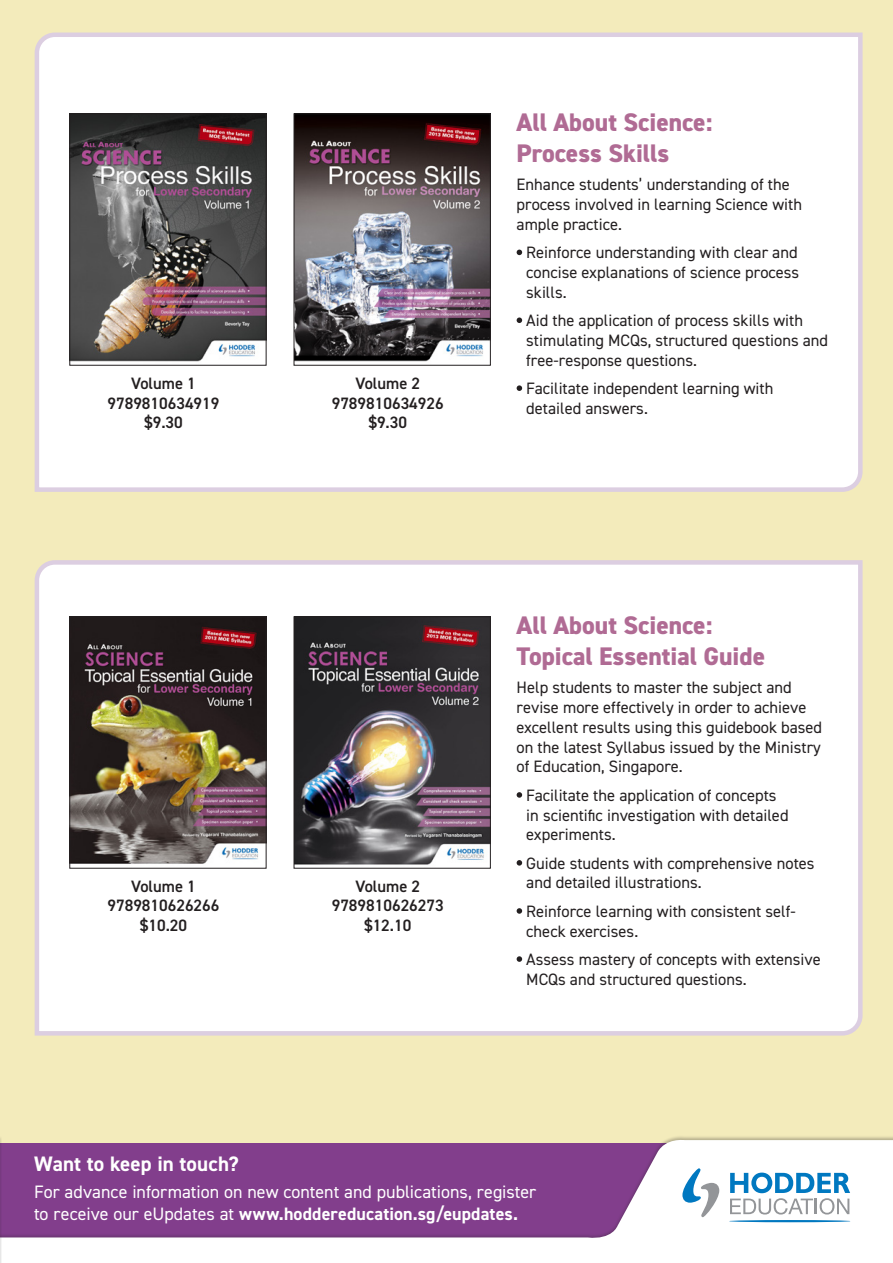
<style>
.page{position:relative;width:893px;height:1263px;background:#fff}
.page>*{position:absolute;margin:0;border:0;box-sizing:border-box;transform-origin:0 0}
.t1{font:800 25.5px/30.6px "DIN2014";color:#b06b94}
.t2{font:700 21px "DIN2014";letter-spacing:.005em;color:#fff}
.t3{font:18px/22.5px "DIN2014";color:#fff}
.t4{font:16.5px/19.8px "DIN2014";color:#231f20}
.t5{font:600 16.5px/19.8px "DIN2014";color:#231f20;text-align:center}
.s1{font-weight:700}
</style>
<div class="page">
<div style="left:0;top:0;width:893px;height:1142px;background:#f3ebbb"></div>
<div style="left:34px;top:32px;width:829px;height:460px;background:#fff"></div>
<div style="left:34px;top:560px;width:829px;height:476px;background:#fff"></div>
<svg style="left:517px;top:250px;width:5px;height:5px"></svg>
<svg style="left:517px;top:317px;width:5px;height:6px"></svg>
<svg style="left:517px;top:385px;width:5px;height:6px"></svg>
<svg style="left:517px;top:792px;width:5px;height:6px"></svg>
<svg style="left:517px;top:860px;width:5px;height:6px"></svg>
<svg style="left:517px;top:908px;width:5px;height:6px"></svg>
<svg style="left:517px;top:956px;width:5px;height:6px"></svg>
<img style="left:72px;top:116px;width:192px;height:247px">
<div style="left:70px;top:114px;width:196px;height:251px;border:1px solid #231f20"></div>
<img style="left:72px;top:618px;width:192px;height:248px">
<div style="left:70px;top:616px;width:196px;height:252px;border:1px solid #231f20"></div>
<img style="left:296px;top:116px;width:193px;height:247px">
<div style="left:294px;top:114px;width:197px;height:251px;border:1px solid #231f20"></div>
<img style="left:296px;top:618px;width:193px;height:248px">
<div style="left:294px;top:616px;width:197px;height:252px;border:1px solid #231f20"></div>
<svg style="left:2px;top:1137px;width:891px;height:101px;fill:#823e8c"></svg>
<svg style="left:730px;top:1172px;width:120px;height:42px"></svg>
<svg style="left:682px;top:1168px;width:37px;height:49px"></svg>
<hr style="left:729px;top:1220px;width:121px;height:2px;background:#0078c0;border-radius:50%">
<hr style="left:0;top:1135px;width:2px;height:128px;background:#231f20;opacity:.3">
<svg style="left:0;top:1137px;width:1px;height:126px"></svg>
<p class="t5" style="left:108px;top:373px;width:113px">Volume 1<br>9789810634919 $9.30</p>
<p class="t5" style="left:108px;top:876px;width:113px">Volume 1<br>9789810626266 $10.20</p>
<p class="t5" style="left:332px;top:373px;width:113px">Volume 2<br>9789810634926 $9.30</p>
<p class="t1" style="left:517px;top:107px;width:197px">All About Science:<br>Process Skills</p>
<p class="t4" style="left:517px;top:174px;width:287px">Enhance students’ understanding of the process involved in learning Science with ample practice.</p>
<p class="t4" style="left:526px;top:242px;width:274px;text-align:justify">Reinforce understanding with clear and concise explanations of science process skills.</p>
<p class="t4" style="left:526px;top:310px;width:303px">Aid the application of process skills with stimulating MCQs, structured questions and free-response questions.</p>
<p class="t4" style="left:526px;top:378px;width:249px">Facilitate independent learning with detailed answers.</p>
<p class="t5" style="left:332px;top:876px;width:113px">Volume 2<br>9789810626273 $12.10</p>
<p class="t1" style="left:517px;top:610px;width:250px">All About Science:<br>Topical Essential Guide</p>
<p class="t4" style="left:517px;top:677px;width:307px">Help students to master the subject and revise more effectively in order to achieve excellent results using this guidebook based on the latest Syllabus issued by the Ministry of Education, Singapore.</p>
<p class="t4" style="left:526px;top:785px;width:264px">Facilitate the application of concepts in scientific investigation with detailed experiments.</p>
<p class="t4" style="left:526px;top:853px;width:290px">Guide students with comprehensive notes and detailed illustrations.</p>
<p class="t4" style="left:526px;top:901px;width:271px">Reinforce learning with consistent self&shy;check exercises.</p>
<p class="t4" style="left:526px;top:949px;width:296px">Assess mastery of concepts with extensive<br>MCQs and structured questions.</p>
<p class="t2" style="left:34px;top:1150px;width:206px">Want to keep in touch?</p>
<p class="t3" style="left:34px;top:1180px;width:504px">For advance information on new content and publications, register to receive our eUpdates at <span class="s1">www.hoddereducation.sg/eupdates.</span></p>
</div>
